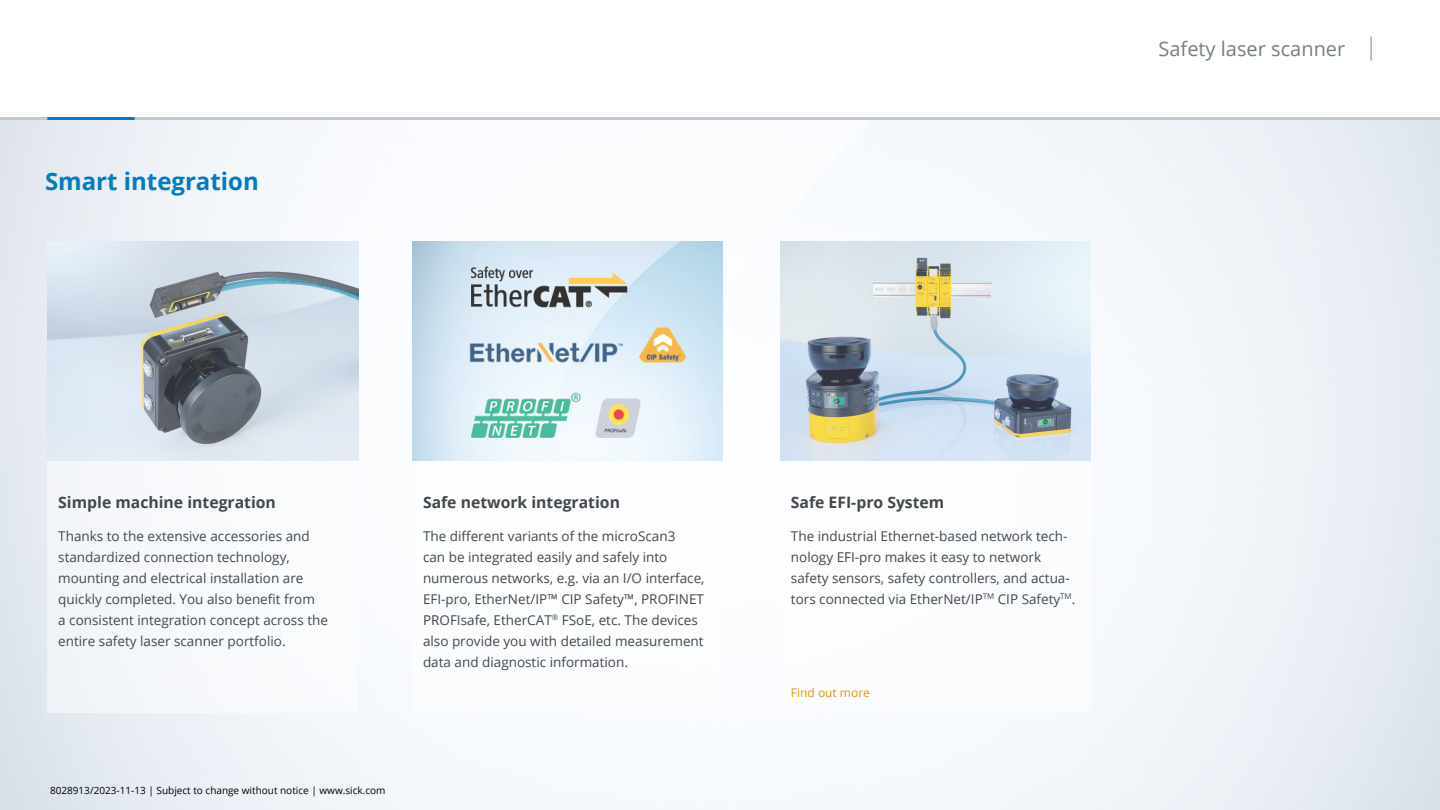
<style>
.page{position:relative;width:1440px;height:810px;background:#fff}
.page>*{position:absolute;margin:0;border:0;box-sizing:border-box;transform-origin:0 0}
.t1{font:700 24px "Open Sans";color:#007cc2}
.t2{font:20.02px "Open Sans";color:#737f85}
.t3{font:700 15.75px "Open Sans";color:#42494c}
.t4{font:13.5px/21px "Open Sans";color:#42494c}
.t5{font:12px "Open Sans";color:#f39200}
.t6{font:9.98px "Open Sans";color:#000}
</style>
<div class="page">
<img style="left:0;top:120px;width:1440px;height:690px">
<hr style="left:0;top:117px;width:1440px;height:3px;background:#c1c8cf">
<svg style="left:1371px;top:37px;width:1px;height:24px"></svg>
<div style="left:413px;top:242px;width:310px;height:470px;background:#fff"></div>
<img style="left:413px;top:242px;width:310px;height:219px">
<div style="left:48px;top:242px;width:310px;height:470px;background:#f7f9fb"></div>
<img style="left:48px;top:242px;width:310px;height:219px">
<div style="left:780px;top:242px;width:311px;height:470px;background:#fff"></div>
<img style="left:780px;top:242px;width:311px;height:219px">
<hr style="left:47px;top:117px;width:88px;height:3px;background:#007cc2">
<h1 class="t1" style="left:45px;top:165px;width:215px">Smart integration</h1>
<h2 class="t2" style="left:1158px;top:35px;width:188px">Safety laser scanner</h2>
<p class="t3" style="left:58px;top:491px;width:219px">Simple machine integration</p>
<p class="t4" style="left:58px;top:525px;width:271px">Thanks to the extensive accessories and standardized connection technology, mounting and electrical installation are quickly completed. You also benefit from<br>a consistent integration concept across the entire safety laser scanner portfolio.</p>
<p class="t6" style="left:50px;top:783px;width:337px">8028913/2023-11-13 | Subject to change without notice | www.sick.com</p>
<p class="t3" style="left:423px;top:491px;width:199px">Safe network integration</p>
<p class="t3" style="left:791px;top:491px;width:155px">Safe EFI-pro System</p>
<p class="t4" style="left:423px;top:525px;width:283px">The different variants of the microScan3<br>can be integrated easily and safely into numerous networks, e.g. via an I/O interface, EFI-pro, EtherNet/IP™ CIP Safety™, PROFINET PROFIsafe, EtherCAT<sup>®</sup> FSoE, etc. The devices also provide you with detailed measurement data and diagnostic information.</p>
<p class="t4" style="left:791px;top:525px;width:286px">The industrial Ethernet-based network tech&shy;nology EFI-pro makes it easy to network safety sensors, safety controllers, and actua&shy;tors connected via EtherNet/IP<sup>TM</sup> CIP Safety<sup>TM</sup>.</p>
<p class="t5" style="left:791px;top:685px;width:81px">Find out more</p>
</div>
